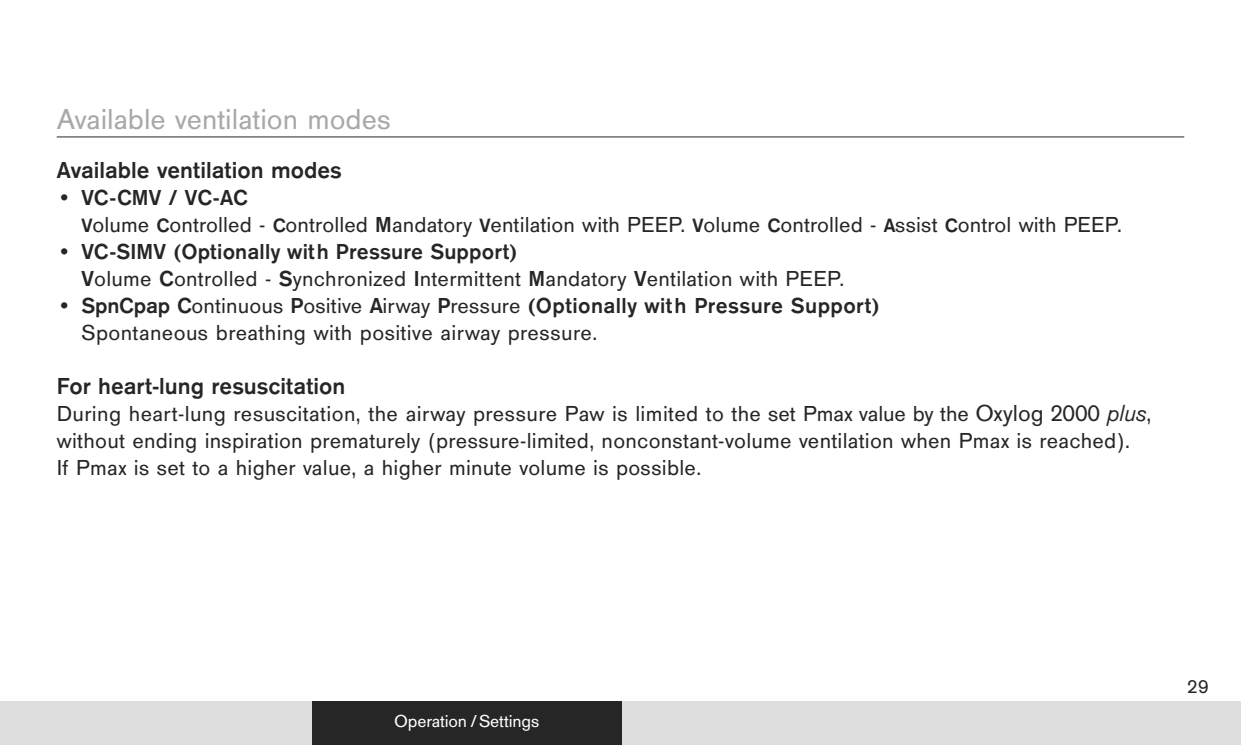
<style>
.page{position:relative;width:1241px;height:745px;background:#fff}
.page>*{position:absolute;margin:0;border:0;box-sizing:border-box;transform-origin:0 0}
.t1{font:30px "Draeger San";color:#a9a8a9}
.t2{font:700 24px "Draeger San";color:#272627}
.t3{font:22.5px/27px "Draeger San";letter-spacing:.01em;color:#272627}
.t4{font:20px "Draeger Akzidenz";color:#272627}
.t5{font:18px "Draeger San";letter-spacing:-.01em;color:#fff}
.s1{font-weight:700}
.s2{font-weight:700;font-size:20px}
.s3{font-size:24px}
.s4{font-family:"Draeger San OS";font-style:italic;font-size:24px}
</style>
<div class="page">
<div style="left:0;top:700px;width:1240px;height:44px;background:#dfdedf"></div>
<div style="left:312px;top:700px;width:309px;height:44px;background:#272627"></div>
<hr style="left:57px;top:136px;width:1126px;height:1px;background:#272627">
<h1 class="t1" style="left:57px;top:101px;width:336px">Available ventilation modes</h1>
<p class="t2" style="left:57px;top:155px;width:286px">Available ventilation modes</p>
<p class="t3" style="left:81px;top:183px;width:1041px;text-indent:-25px">• <span class="s1">VC-CMV / VC-AC<br></span><span class="s2">V</span>olume <span class="s2">C</span>ontrolled - <span class="s2">C</span>ontrolled <span class="s1">M</span>andatory <span class="s2">V</span>entilation with PEEP. <span class="s2">V</span>olume <span class="s2">C</span>ontrolled - <span class="s2">A</span>ssist <span class="s2">C</span>ontrol with PEEP.</p>
<p class="t3" style="left:82px;top:237px;width:764px;text-indent:-25px">• <span class="s1">VC-SIMV (Optionally with Pressure Support)<br>V</span>olume <span class="s1">C</span>ontrolled - <span class="s1">S</span>ynchronized <span class="s1">I</span>ntermittent <span class="s1">M</span>andatory <span class="s1">V</span>entilation with PEEP.</p>
<p class="t3" style="left:82px;top:291px;width:799px;text-indent:-25px">• <span class="s1">SpnCpap C</span>ontinuous <span class="s1">P</span>ositive <span class="s1">A</span>irway <span class="s1">P</span>ressure <span class="s1">(Optionally with Pressure Support)<br></span>Spontaneous breathing with positive airway pressure.</p>
<p class="t2" style="left:57px;top:371px;width:290px">For heart-lung resuscitation</p>
<p class="t3" style="left:57px;top:399px;width:1095px">During heart-lung resuscitation, the airway pressure Paw is limited to the set Pmax value by the <span class="s3">Oxylog 2000</span> <span class="s4">plus</span>, without ending inspiration prematurely (pressure-limited, nonconstant-volume ventilation when Pmax is reached).<br>If Pmax is set to a higher value, a higher minute volume is possible.</p>
<p class="t5" style="left:394px;top:710px;width:147px">Operation / Settings</p>
<p class="t4" style="left:1186px;top:673px;width:24px">29</p>
</div>
